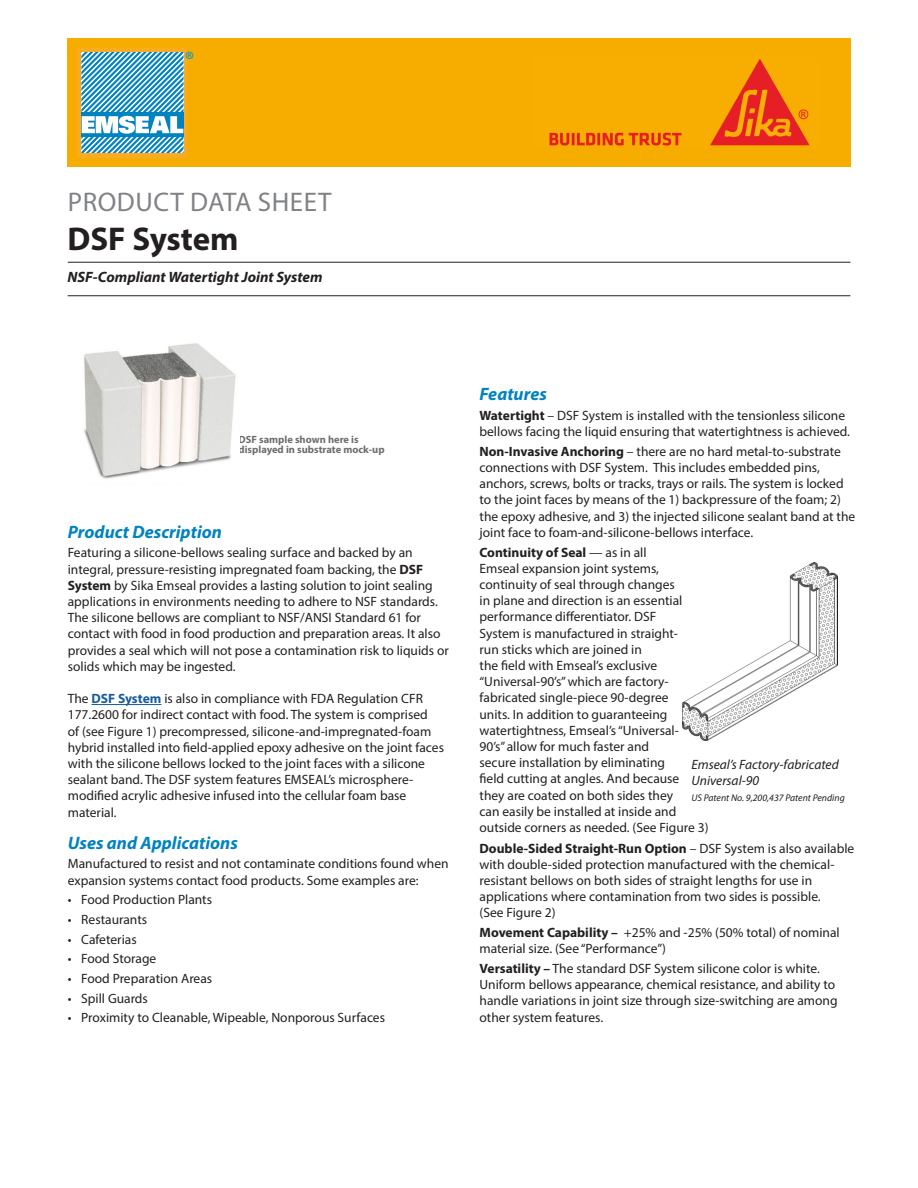
<style>
.page{position:relative;width:918px;height:1188px;background:#fff}
.page>*{position:absolute;margin:0;border:0;box-sizing:border-box;transform-origin:0 0}
.t1{font:700 33px "Myriad Pro";color:#231f20}
.t2{font:27px "Myriad Pro";letter-spacing:.02em;color:#808285}
.t3{font:22.35px "Myriad Pro";color:#009ad9}
.heads{font:italic 700 18px "Myriad Pro";color:#0083bf}
.t4{font:italic 700 15px "Myriad Pro";color:#231f20}
.body_copy{font:13.5px/16.2px "Myriad Pro";color:#231f20}
.Body_copy_italic{font:italic 13.5px/16.2px "Myriad Pro";color:#231f20}
.t5{font:700 10.5px/10.5px "Myriad Pro";color:#6c6d70}
.Body_copy_italic-2{font:italic 9.75px "Myriad Pro";color:#231f20}
.s1{font-weight:700}
.s2{font-weight:700;color:#175d9e}
</style>
<div class="page">
<div style="left:68px;top:38px;width:783px;height:128px;background:#f7ad00"></div>
<hr style="left:68px;top:262px;width:782px;height:1px;background:#231f20">
<hr style="left:68px;top:295px;width:782px;height:1px;background:#231f20">
<img style="left:549px;top:59px;width:261px;height:87px">
<svg style="left:81px;top:51px;width:103px;height:102px;background:#72b9d9"></svg>
<hr style="left:77px;top:48px;width:4px;height:109px;background:#faab22">
<hr style="left:184px;top:48px;width:3px;height:109px;background:#faab22">
<hr style="left:77px;top:48px;width:110px;height:3px;background:#faab22">
<hr style="left:77px;top:153px;width:110px;height:4px;background:#faab22">
<hr style="left:92px;top:704px;width:69px;height:1px;background:#175d9e">
<img style="left:84px;top:343px;width:152px;height:136px">
<img style="left:683px;top:562px;width:154px;height:178px">
<p class="t3" style="left:185px;top:46px;width:11px">®</p>
<p class="t2" style="left:68px;top:185px;width:265px">PRODUCT DATA SHEET</p>
<p class="t1" style="left:68px;top:217px;width:172px">DSF System</p>
<p class="t4" style="left:68px;top:267px;width:257px">NSF-Compliant Watertight Joint System</p>
<p class="t5" style="left:238px;top:434px;width:148px">DSF sample shown here is displayed in substrate mock-up</p>
<p class="heads" style="left:68px;top:520px;width:156px">Product Description</p>
<p class="body_copy" style="left:68px;top:545px;width:383px">Featuring a silicone-bellows sealing surface and backed by an integral, pressure-resisting impregnated foam backing, the <span class="s1">DSF System</span> by Sika Emseal provides a lasting solution to joint sealing applications in environments needing to adhere to NSF standards.<br>The silicone bellows are compliant to NSF/ANSI Standard 61 for contact with food in food production and preparation areas. It also provides a seal which will not pose a contamination risk to liquids or solids which may be ingested.</p>
<p class="body_copy" style="left:68px;top:690px;width:378px">The <span class="s2">DSF System</span> is also in compliance with FDA Regulation CFR 177.2600 for indirect contact with food. The system is comprised<br>of (see Figure 1) precompressed, silicone-and-impregnated-foam hybrid installed into field-applied epoxy adhesive on the joint faces with the silicone bellows locked to the joint faces with a silicone sealant band. The DSF system features EMSEAL’s microsphere&shy;modified acrylic adhesive infused into the cellular foam base material.</p>
<p class="heads" style="left:68px;top:831px;width:172px">Uses and Applications</p>
<p class="body_copy" style="left:68px;top:855px;width:382px">Manufactured to resist and not contaminate conditions found when expansion systems contact food products. Some examples are:</p>
<p class="body_copy" style="left:68px;top:891px;width:146px">• Food Production Plants</p>
<p class="body_copy" style="left:68px;top:911px;width:81px">• Restaurants</p>
<p class="body_copy" style="left:68px;top:931px;width:70px">• Cafeterias</p>
<p class="body_copy" style="left:68px;top:951px;width:90px">• Food Storage</p>
<p class="body_copy" style="left:68px;top:970px;width:146px">• Food Preparation Areas</p>
<p class="body_copy" style="left:68px;top:990px;width:82px">• Spill Guards</p>
<p class="body_copy" style="left:68px;top:1010px;width:319px">• Proximity to Cleanable, Wipeable, Nonporous Surfaces</p>
<p class="heads" style="left:480px;top:382px;width:69px">Features</p>
<p class="body_copy" style="left:480px;top:407px;width:372px"><span class="s1">Watertight</span> – DSF System is installed with the tensionless silicone bellows facing the liquid ensuring that watertightness is achieved.</p>
<p class="body_copy" style="left:480px;top:443px;width:377px"><span class="s1">Non-Invasive Anchoring</span> – there are no hard metal-to-substrate connections with DSF System. This includes embedded pins, anchors, screws, bolts or tracks, trays or rails. The system is locked to the joint faces by means of the 1) backpressure of the foam; 2) the epoxy adhesive, and 3) the injected silicone sealant band at the joint face to foam-and-silicone-bellows interface.</p>
<p class="body_copy" style="left:480px;top:544px;width:231px"><span class="s1">Continuity of Seal</span> — as in all<br>Emseal expansion joint systems, continuity of seal through changes<br>in plane and direction is an essential performance differentiator. DSF<br>System is manufactured in straight-<br>run sticks which are joined in<br>the field with Emseal’s exclusive “Universal-90’s” which are factory&shy;fabricated single-piece 90-degree<br>units. In addition to guaranteeing watertightness, Emseal’s “Universal-<br>90’s” allow for much faster and<br>secure installation by eliminating<br>field cutting at angles. And because<br>they are coated on both sides they<br>can easily be installed at inside and outside corners as needed. (See Figure 3)</p>
<p class="body_copy" style="left:480px;top:840px;width:376px"><span class="s1">Double-Sided Straight-Run Option</span> – DSF System is also available with double-sided protection manufactured with the chemical&shy;resistant bellows on both sides of straight lengths for use in applications where contamination from two sides is possible.<br>(See Figure 2)</p>
<p class="body_copy" style="left:480px;top:924px;width:362px"><span class="s1">Movement Capability –</span> +25% and -25% (50% total) of nominal material size. (See “Performance”)</p>
<p class="body_copy" style="left:480px;top:960px;width:360px"><span class="s1">Versatility –</span> The standard DSF System silicone color is white.<br>Uniform bellows appearance, chemical resistance, and ability to handle variations in joint size through size-switching are among other system features.</p>
<p class="Body_copy_italic" style="left:692px;top:756px;width:149px">Emseal’s Factory-fabricated<br>Universal-90</p>
<p class="Body_copy_italic-2" style="left:692px;top:791px;width:155px">US Patent No. 9,200,437 Patent Pending</p>
</div>
